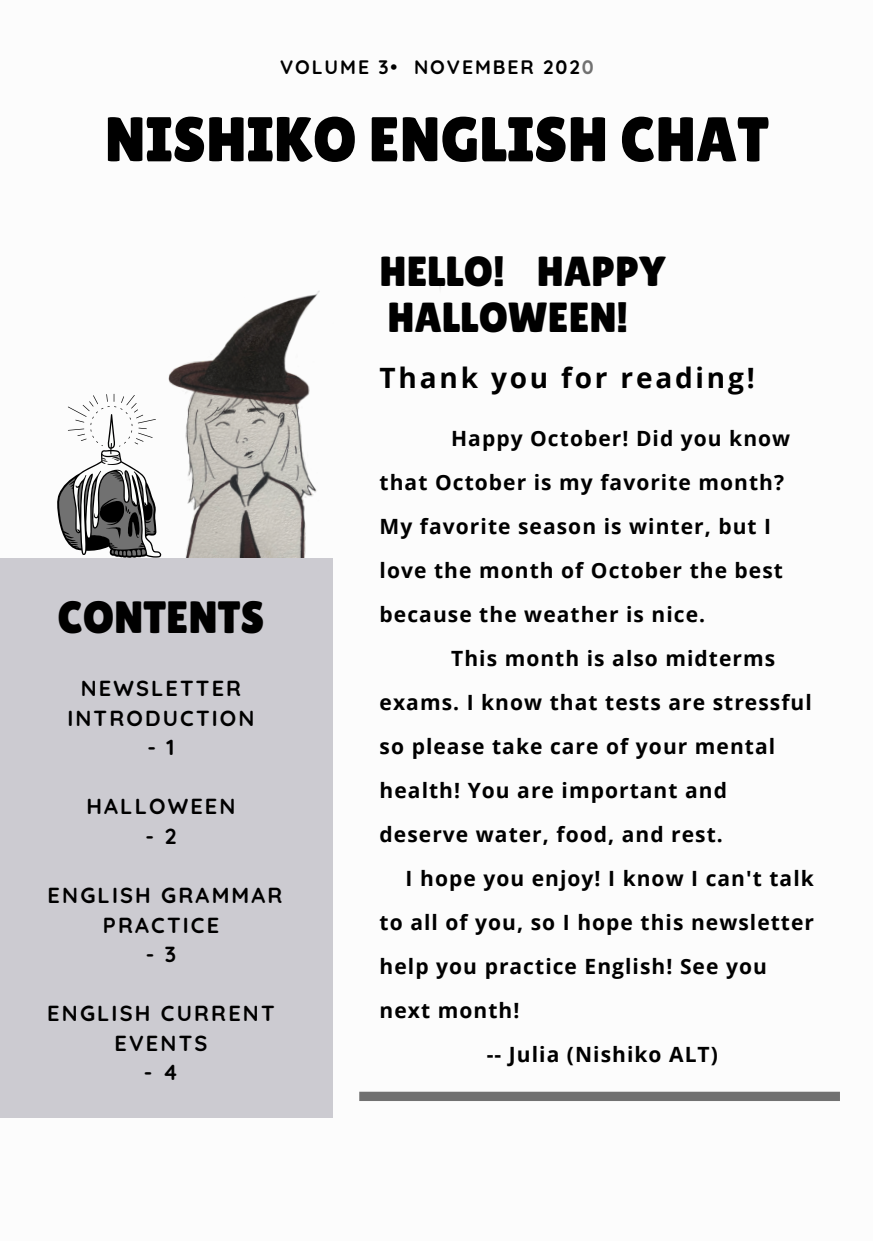
<style>
.page{position:relative;width:873px;height:1241px;background:#fff}
.page>*{position:absolute;margin:0;border:0;box-sizing:border-box;transform-origin:0 0}
.t1{font:63px "Lilita One";color:#000}
.t2{font:45.32px "Lilita One";color:#000}
.t3{font:42px/45.1px "Lilita One";color:#000}
.t4{font:700 28px "Open Sans";letter-spacing:.1em;color:#000}
.t5{font:700 21.7px/29.6px "Quicksand";letter-spacing:.1em;color:#000;text-align:center}
.t6{font:700 21px/44.1px "Open Sans";letter-spacing:.05em;color:#000}
.t7{font:700 19.43px "Quicksand";letter-spacing:.1em;color:#000}
.s1{color:#717171}
</style>
<div class="page">
<img style="left:113px;top:283px;width:328px;height:275px">
<div style="left:0;top:558px;width:333px;height:559px;background:#cccbd1"></div>
<svg style="left:359px;top:1091px;width:481px;height:9px;background:#7c7c7c"></svg>
<svg style="left:57px;top:394px;width:104px;height:164px"></svg>
<p class="t7" style="left:280px;top:55px;width:315px">VOLUME 3• NOVEMBER 202<span class="s1">0</span></p>
<p class="t1" style="left:105px;top:103px;width:666px">NISHIKO ENGLISH CHAT</p>
<p class="t2" style="left:57px;top:591px;width:209px">CONTENTS</p>
<p class="t5" style="left:67px;top:673px;width:189px">NEWSLETTER<br>INTRODUCTION</p>
<p class="t5" style="left:147px;top:732px;width:28px">- 1</p>
<p class="t5" style="left:86px;top:791px;width:150px">HALLOWEEN</p>
<p class="t5" style="left:146px;top:821px;width:32px">- 2</p>
<p class="t5" style="left:48px;top:880px;width:236px">ENGLISH GRAMMAR<br>PRACTICE</p>
<p class="t5" style="left:146px;top:939px;width:32px">- 3</p>
<p class="t5" style="left:47px;top:998px;width:229px">ENGLISH CURRENT<br>EVENTS</p>
<p class="t5" style="left:144px;top:1057px;width:36px">- 4</p>
<p class="t3" style="left:380px;top:249px;width:287px">HELLO! HAPPY<br>HALLOWEEN!</p>
<p class="t4" style="left:380px;top:358px;width:377px">Thank you for reading!</p>
<p class="t6" style="left:380px;top:415px;width:412px;text-indent:72px">Happy October! Did you know that October is my favorite month?<br>My favorite season is winter, but I love the month of October the best because the weather is nice.</p>
<p class="t6" style="left:380px;top:635px;width:434px;text-indent:72px">This month is also midterms exams. I know that tests are stressful so please take care of your mental health! You are important and deserve water, food, and rest.</p>
<p class="t6" style="left:380px;top:856px;width:436px;text-indent:26px">I hope you enjoy! I know I can't talk to all of you, so I hope this newsletter help you practice English! See you next month!</p>
<p class="t6" style="left:487px;top:1032px;width:233px">-- Julia (Nishiko ALT)</p>
</div>
